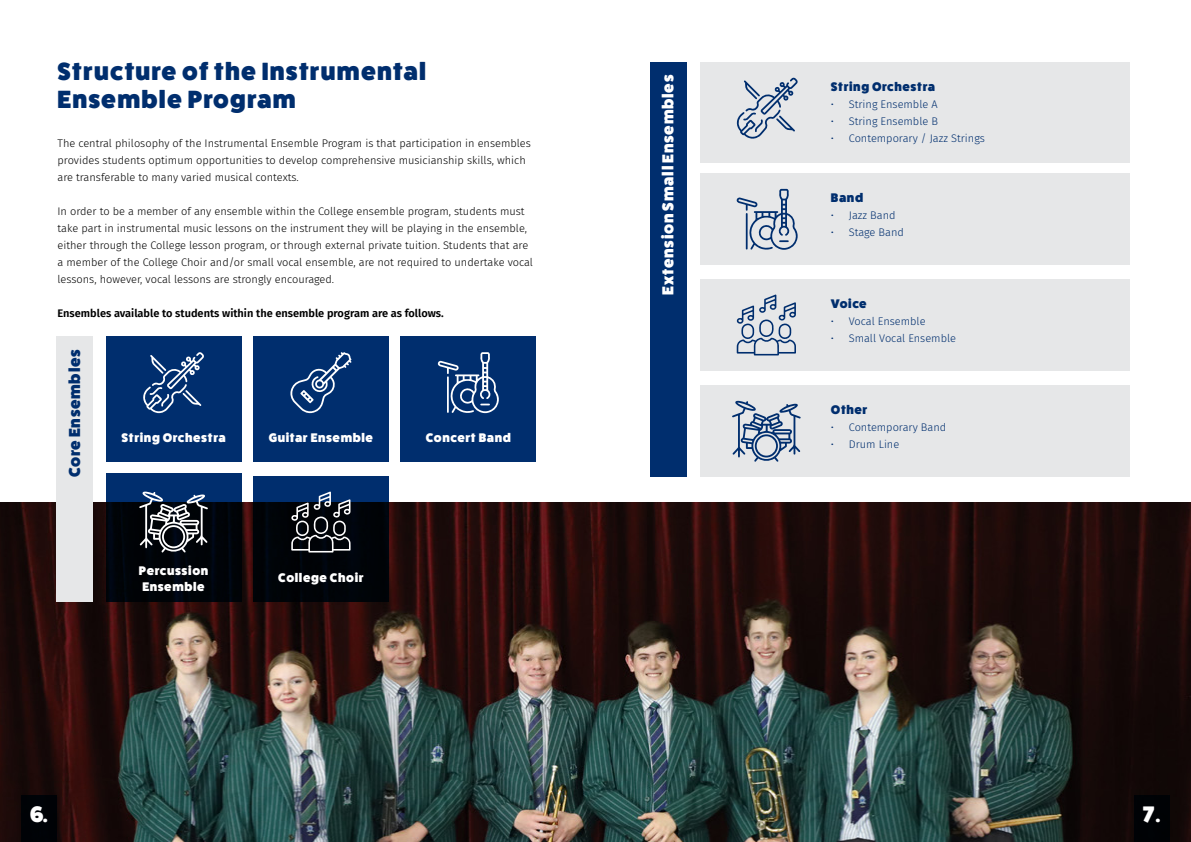
<style>
.page{position:relative;width:1191px;height:842px;background:#fff}
.page>*{position:absolute;margin:0;border:0;box-sizing:border-box;transform-origin:0 0}
.t1{font:800 25px/28px "Fat Frank";letter-spacing:.05em;color:#002e6e}
.t2{font:800 22.5px "Fat Frank";color:#fff}
.t3{font:800 16px "Fat Frank";letter-spacing:.05em;color:#fff}
.t4{font:800 16px "Fat Frank";letter-spacing:.05em;color:#002e6e}
.t5{font:800 12.5px/16.1px "Fat Frank";letter-spacing:.05em;color:#fff}
.t6{font:800 12.5px "Fat Frank";letter-spacing:.05em;color:#002e6e}
.t7{font:300 11px/17px "Fira Sans";color:#000}
.t8{font:300 11px "Fira Sans";color:#002e6e}
.t9{font:600 11px "Fira Sans";color:#000}
</style>
<div class="page">
<img style="left:0;top:502px;width:1191px;height:340px">
<div style="left:21px;top:795px;width:36px;height:47px;background:#000306"></div>
<div style="left:1134px;top:795px;width:35px;height:47px;background:#000205"></div>
<div style="left:106px;top:336px;width:135px;height:126px;background:#002e6e"></div>
<svg style="left:106px;top:473px;width:135px;height:129px;fill:#000409"></svg>
<div style="left:253px;top:336px;width:135px;height:126px;background:#002e6e"></div>
<svg style="left:253px;top:476px;width:135px;height:126px;fill:#000408"></svg>
<div style="left:401px;top:336px;width:135px;height:126px;background:#002e6e"></div>
<svg style="left:143px;top:352px;width:61px;height:61px"></svg>
<div style="left:699px;top:62px;width:430px;height:101px;background:#e6e7e8"></div>
<svg style="left:736px;top:77px;width:62px;height:62px"></svg>
<svg style="left:291px;top:492px;width:59px;height:60px"></svg>
<svg style="left:139px;top:491px;width:69px;height:62px"></svg>
<svg style="left:290px;top:352px;width:61px;height:62px"></svg>
<svg style="left:438px;top:352px;width:61px;height:61px"></svg>
<div style="left:57px;top:336px;width:36px;height:266px;background:#e6e7e8"></div>
<div style="left:650px;top:62px;width:36px;height:415px;background:#002e6e"></div>
<div style="left:699px;top:173px;width:430px;height:91px;background:#e6e7e8"></div>
<svg style="left:736px;top:189px;width:62px;height:61px"></svg>
<div style="left:699px;top:279px;width:430px;height:92px;background:#e6e7e8"></div>
<svg style="left:736px;top:295px;width:60px;height:60px"></svg>
<div style="left:699px;top:386px;width:430px;height:91px;background:#e6e7e8"></div>
<svg style="left:732px;top:401px;width:68px;height:61px"></svg>
<h1 class="t1" style="left:58px;top:58px;width:370px">Structure of the Instrumental<br>Ensemble Program</h1>
<p class="t7" style="left:58px;top:135px;width:475px">The central philosophy of the Instrumental Ensemble Program is that participation in ensembles provides students optimum opportunities to develop comprehensive musicianship skills, which are transferable to many varied musical contexts.</p>
<p class="t7" style="left:58px;top:203px;width:477px">In order to be a member of any ensemble within the College ensemble program, students must take part in instrumental music lessons on the instrument they will be playing in the ensemble, either through the College lesson program, or through external private tuition. Students that are a member of the College Choir and/or small vocal ensemble, are not required to undertake vocal lessons, however, vocal lessons are strongly encouraged.</p>
<p class="t9" style="left:58px;top:304px;width:388px">Ensembles available to students within the ensemble program are as follows.</p>
<h3 class="t4" style="left:66px;top:477px;width:130px;rotate:-90deg">Core Ensembles</h3>
<p class="t5" style="left:121px;top:430px;width:106px">String Orchestra</p>
<p class="t5" style="left:269px;top:430px;width:106px">Guitar Ensemble</p>
<p class="t5" style="left:426px;top:430px;width:87px">Concert Band</p>
<p class="t5" style="left:139px;top:562px;width:71px">Percussion<br>Ensemble</p>
<p class="t5" style="left:278px;top:569px;width:87px">College Choir</p>
<h3 class="t3" style="left:659px;top:295px;width:221px;rotate:-90deg">Extension Small Ensembles</h3>
<p class="t6" style="left:831px;top:79px;width:106px">String Orchestra</p>
<p class="t8" style="left:831px;top:96px;width:108px">• String Ensemble A</p>
<p class="t8" style="left:831px;top:113px;width:109px">• String Ensemble B</p>
<p class="t8" style="left:831px;top:130px;width:156px">• Contemporary / Jazz Strings</p>
<p class="t6" style="left:831px;top:191px;width:34px">Band</p>
<p class="t8" style="left:831px;top:207px;width:66px">• Jazz Band</p>
<p class="t8" style="left:831px;top:224px;width:75px">• Stage Band</p>
<p class="t6" style="left:831px;top:297px;width:37px">Voice</p>
<p class="t8" style="left:831px;top:314px;width:96px">• Vocal Ensemble</p>
<p class="t8" style="left:831px;top:331px;width:127px">• Small Vocal Ensemble</p>
<p class="t6" style="left:831px;top:403px;width:38px">Other</p>
<p class="t8" style="left:831px;top:420px;width:117px">• Contemporary Band</p>
<p class="t8" style="left:831px;top:437px;width:70px">• Drum Line</p>
<h2 class="t2" style="left:30px;top:802px;width:19px">6.</h2>
<h2 class="t2" style="left:1143px;top:802px;width:19px">7.</h2>
</div>
